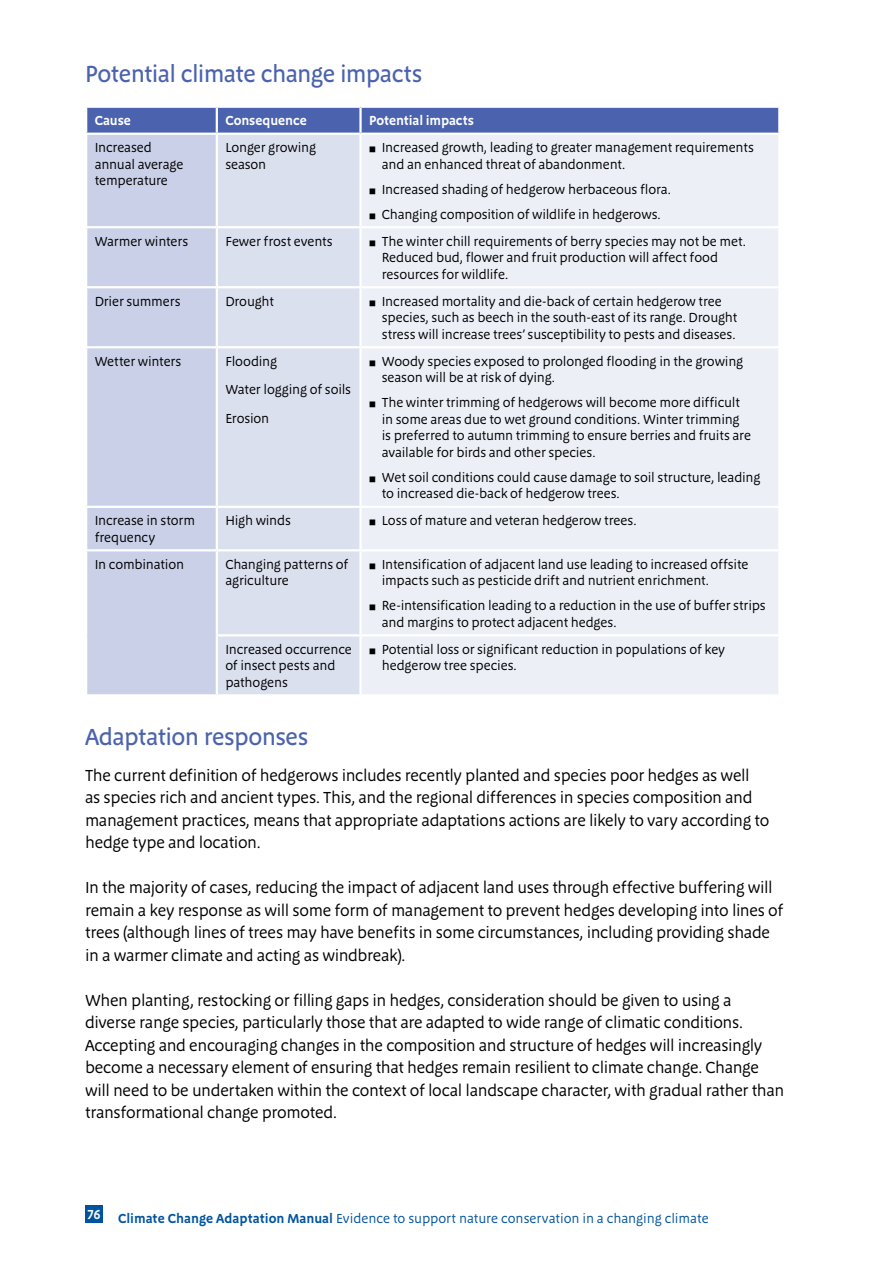
<style>
.page{position:relative;width:893px;height:1263px;background:#fff}
.page>*{position:absolute;margin:0;border:0;box-sizing:border-box;transform-origin:0 0}
.t1{font:500 24px "Megano";letter-spacing:-.025em;color:#4b63ae}
.t2{font:16.5px/22.5px "Megano";letter-spacing:-.02em;color:#000}
.t3{font:13.5px/16.5px "Megano";letter-spacing:-.01em;color:#000}
.t4{font:13.5px "Megano";letter-spacing:-.005em;color:#00549e}
.t5{font:600 13.5px "Megano";letter-spacing:-.005em;color:#fff}
.t6{font:600 13.5px "Megano LF";color:#fff}
.s1{font-weight:600}
</style>
<div class="page">
<div style="left:85px;top:1205px;width:17px;height:17px;background:#00549e"></div>
<div style="left:87px;top:108px;width:691px;height:25px;background:#4b63ae"></div>
<div style="left:87px;top:135px;width:129px;height:559px;background:#c9d0e7"></div>
<div style="left:218px;top:135px;width:141px;height:559px;background:#dbe0ef"></div>
<div style="left:362px;top:135px;width:416px;height:559px;background:#edeff7"></div>
<hr style="left:216px;top:108px;width:2px;height:25px;background:#fff">
<hr style="left:359px;top:108px;width:3px;height:25px;background:#fff">
<hr style="left:85px;top:226px;width:132px;height:2px;background:#fff">
<hr style="left:217px;top:226px;width:144px;height:2px;background:#fff">
<hr style="left:361px;top:226px;width:419px;height:2px;background:#fff">
<hr style="left:85px;top:286px;width:132px;height:2px;background:#fff">
<hr style="left:217px;top:286px;width:144px;height:2px;background:#fff">
<hr style="left:361px;top:286px;width:419px;height:2px;background:#fff">
<hr style="left:85px;top:346px;width:132px;height:2px;background:#fff">
<hr style="left:217px;top:346px;width:144px;height:2px;background:#fff">
<hr style="left:361px;top:346px;width:419px;height:2px;background:#fff">
<hr style="left:85px;top:506px;width:132px;height:2px;background:#fff">
<hr style="left:217px;top:506px;width:144px;height:2px;background:#fff">
<hr style="left:361px;top:506px;width:419px;height:2px;background:#fff">
<hr style="left:85px;top:549px;width:132px;height:2px;background:#fff">
<hr style="left:217px;top:549px;width:144px;height:2px;background:#fff">
<hr style="left:361px;top:549px;width:419px;height:2px;background:#fff">
<hr style="left:216px;top:634px;width:145px;height:2px;background:#fff">
<hr style="left:361px;top:634px;width:419px;height:2px;background:#fff">
<svg style="left:370px;top:147px;width:5px;height:5px"></svg>
<svg style="left:370px;top:188px;width:5px;height:6px"></svg>
<svg style="left:370px;top:213px;width:5px;height:6px"></svg>
<svg style="left:370px;top:240px;width:5px;height:6px"></svg>
<svg style="left:370px;top:300px;width:5px;height:6px"></svg>
<svg style="left:370px;top:360px;width:5px;height:6px"></svg>
<svg style="left:370px;top:402px;width:5px;height:5px"></svg>
<svg style="left:370px;top:476px;width:5px;height:6px"></svg>
<svg style="left:370px;top:520px;width:5px;height:5px"></svg>
<svg style="left:370px;top:563px;width:5px;height:6px"></svg>
<svg style="left:370px;top:605px;width:5px;height:5px"></svg>
<svg style="left:370px;top:648px;width:5px;height:6px"></svg>
<h1 class="t1" style="left:85px;top:59px;width:339px">Potential climate change impacts</h1>
<p class="t5" style="left:95px;top:113px;width:38px">Cause</p>
<p class="t5" style="left:225px;top:113px;width:83px">Consequence</p>
<p class="t5" style="left:369px;top:113px;width:106px">Potential impacts</p>
<p class="t3" style="left:95px;top:139px;width:90px">Increased annual average temperature</p>
<p class="t3" style="left:225px;top:139px;width:92px">Longer growing season</p>
<p class="t3" style="left:382px;top:139px;width:374px">Increased growth, leading to greater management requirements and an enhanced threat of abandonment.</p>
<p class="t3" style="left:382px;top:177px;width:291px;line-height:25px">Increased shading of hedgerow herbaceous flora.<br>Changing composition of wildlife in hedgerows.</p>
<p class="t3" style="left:95px;top:233px;width:95px">Warmer winters</p>
<p class="t3" style="left:225px;top:233px;width:109px">Fewer frost events</p>
<p class="t3" style="left:382px;top:233px;width:366px">The winter chill requirements of berry species may not be met.<br>Reduced bud, flower and fruit production will affect food resources for wildlife.</p>
<p class="t3" style="left:95px;top:293px;width:87px">Drier summers</p>
<p class="t3" style="left:225px;top:293px;width:50px">Drought</p>
<p class="t3" style="left:382px;top:293px;width:357px">Increased mortality and die-back of certain hedgerow tree species, such as beech in the south-east of its range. Drought stress will increase trees’ susceptibility to pests and diseases.</p>
<p class="t3" style="left:95px;top:353px;width:88px">Wetter winters</p>
<p class="t3" style="left:225px;top:347px;width:127px;line-height:28.5px">Flooding<br>Water logging of soils<br>Erosion</p>
<p class="t3" style="left:382px;top:353px;width:363px">Woody species exposed to prolonged flooding in the growing season will be at risk of dying.</p>
<p class="t3" style="left:382px;top:394px;width:371px">The winter trimming of hedgerows will become more difficult in some areas due to wet ground conditions. Winter trimming is preferred to autumn trimming to ensure berries and fruits are available for birds and other species.</p>
<p class="t3" style="left:382px;top:469px;width:380px">Wet soil conditions could cause damage to soil structure, leading to increased die-back of hedgerow trees.</p>
<p class="t3" style="left:95px;top:512px;width:102px">Increase in storm frequency</p>
<p class="t3" style="left:225px;top:512px;width:67px">High winds</p>
<p class="t3" style="left:382px;top:512px;width:256px">Loss of mature and veteran hedgerow trees.</p>
<p class="t3" style="left:95px;top:556px;width:91px">In combination</p>
<p class="t3" style="left:225px;top:556px;width:125px">Changing patterns of agriculture</p>
<p class="t3" style="left:382px;top:556px;width:368px">Intensification of adjacent land use leading to increased offsite impacts such as pesticide drift and nutrient enrichment.</p>
<p class="t3" style="left:382px;top:597px;width:385px">Re-intensification leading to a reduction in the use of buffer strips and margins to protect adjacent hedges.</p>
<p class="t3" style="left:225px;top:641px;width:128px">Increased occurrence of insect pests and pathogens</p>
<p class="t3" style="left:382px;top:641px;width:345px">Potential loss or significant reduction in populations of key hedgerow tree species.</p>
<h1 class="t1" style="left:85px;top:722px;width:225px">Adaptation responses</h1>
<p class="t2" style="left:85px;top:764px;width:686px">The current definition of hedgerows includes recently planted and species poor hedges as well<br>as species rich and ancient types. This, and the regional differences in species composition and management practices, means that appropriate adaptations actions are likely to vary according to hedge type and location.</p>
<p class="t2" style="left:85px;top:876px;width:700px">In the majority of cases, reducing the impact of adjacent land uses through effective buffering will remain a key response as will some form of management to prevent hedges developing into lines of trees (although lines of trees may have benefits in some circumstances, including providing shade in a warmer climate and acting as windbreak).</p>
<p class="t2" style="left:85px;top:989px;width:701px">When planting, restocking or filling gaps in hedges, consideration should be given to using a diverse range species, particularly those that are adapted to wide range of climatic conditions.<br>Accepting and encouraging changes in the composition and structure of hedges will increasingly become a necessary element of ensuring that hedges remain resilient to climate change. Change will need to be undertaken within the context of local landscape character, with gradual rather than transformational change promoted.</p>
<p class="t6" style="left:87px;top:1206px;width:15px">76</p>
<p class="t4" style="left:118px;top:1210px;width:592px"><span class="s1">Climate Change Adaptation Manual</span> Evidence to support nature conservation in a changing climate</p>
</div>
